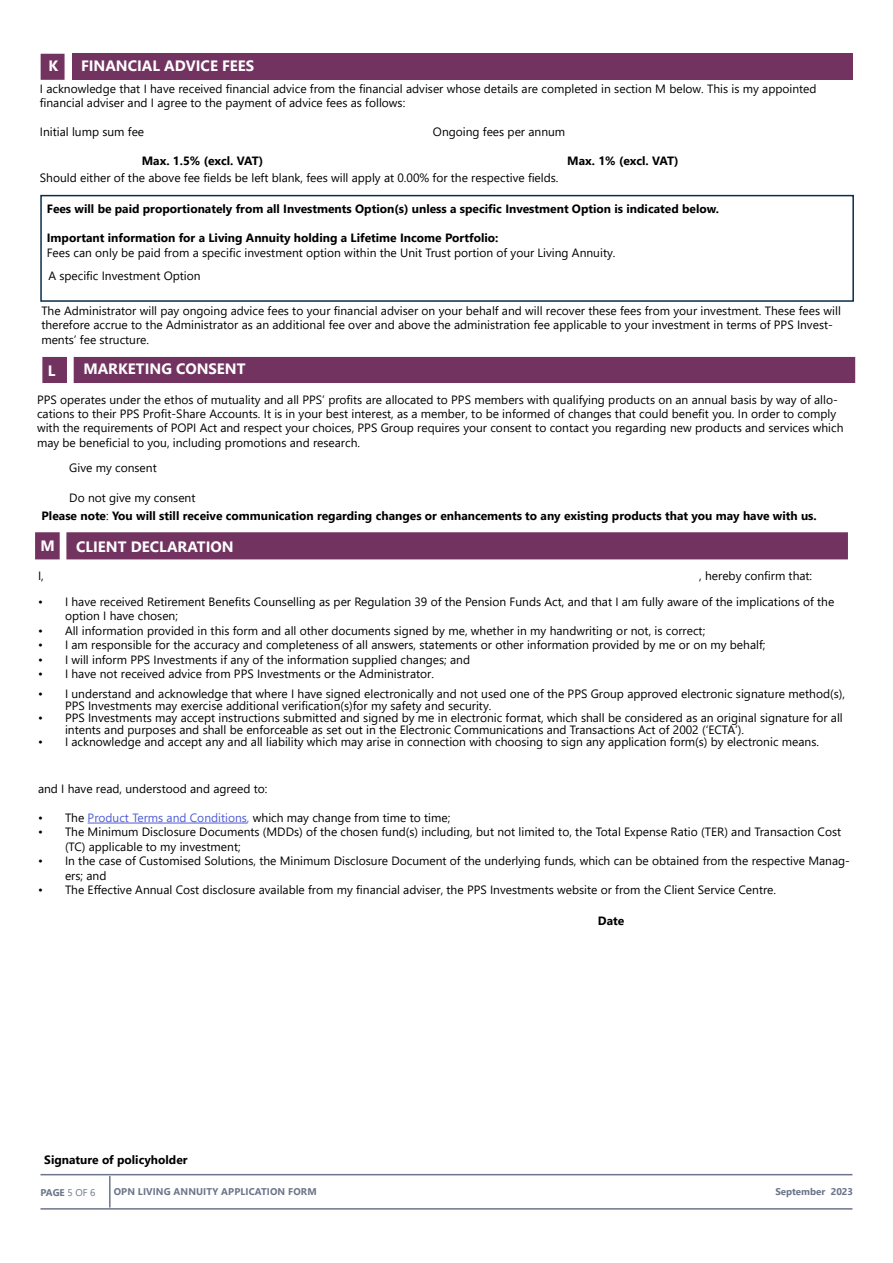
<style>
.page{position:relative;width:893px;height:1263px;background:#fff}
.page>*{position:absolute;margin:0;border:0;box-sizing:border-box;transform-origin:0 0}
.t1{font:700 15px "Segoe UI";color:#fff}
.t2{font:12px/14.4px "Segoe UI";color:#000}
.t3{font:700 12px "Segoe UI";color:#000}
.t4{font:700 9.75px "Segoe UI";letter-spacing:.01em;color:#6c7589}
.s1{font-weight:400}
.s2{color:#4f5cd6}
</style>
<div class="page">
<hr style="left:109px;top:1176px;width:2px;height:31px;background:#6c7589">
<hr style="left:40px;top:1208px;width:812px;height:1px;background:#6c7589">
<hr style="left:40px;top:1174px;width:812px;height:1px;background:#6c7589">
<div style="left:41px;top:54px;width:24px;height:26px;background:#723360;border:2px solid #723360"></div>
<div style="left:72px;top:54px;width:780px;height:26px;background:#723360"></div>
<div style="left:40px;top:195px;width:814px;height:107px;border:2px solid #092d4b"></div>
<div style="left:42px;top:357px;width:25px;height:26px;background:#723360"></div>
<div style="left:74px;top:357px;width:781px;height:26px;background:#723360"></div>
<div style="left:35px;top:532px;width:25px;height:27px;background:#723360;border:2px solid #723360"></div>
<div style="left:66px;top:532px;width:782px;height:27px;background:#723360;border:2px solid #723360"></div>
<hr style="left:88px;top:823px;width:159px;height:1px;background:#4f5cd6">
<p class="t1" style="left:48px;top:52px;width:11px">K</p>
<p class="t1" style="left:81px;top:52px;width:175px">FINANCIAL ADVICE FEES</p>
<p class="t2" style="left:40px;top:80px;width:778px">I acknowledge that I have received financial advice from the financial adviser whose details are completed in section M below. This is my appointed</p>
<p class="t2" style="left:40px;top:95px;width:367px">financial adviser and I agree to the payment of advice fees as follows:</p>
<p class="t2" style="left:40px;top:123px;width:106px">Initial lump sum fee</p>
<p class="t2" style="left:433px;top:123px;width:134px">Ongoing fees per annum</p>
<p class="t3" style="left:142px;top:149px;width:123px">Max. 1.5% (excl. VAT)</p>
<p class="t3" style="left:567px;top:149px;width:113px">Max. 1% (excl. VAT)</p>
<p class="t3" style="left:47px;top:198px;width:674px">Fees will be paid proportionately from all Investments Option(s) unless a specific Investment Option is indicated below.</p>
<p class="t3" style="left:47px;top:227px;width:453px">Important information for a Living Annuity holding a Lifetime Income Portfolio:</p>
<p class="t2" style="left:47px;top:244px;width:570px">Fees can only be paid from a specific investment option within the Unit Trust portion of your Living Annuity.</p>
<p class="t2" style="left:48px;top:267px;width:154px">A specific Investment Option</p>
<p class="t2" style="left:41px;top:302px;width:801px">The Administrator will pay ongoing advice fees to your financial adviser on your behalf and will recover these fees from your investment. These fees will therefore accrue to the Administrator as an additional fee over and above the administration fee applicable to your investment in terms of PPS Invest&shy;ments’ fee structure.</p>
<p class="t1" style="left:48px;top:356px;width:9px">L</p>
<p class="t1" style="left:83px;top:355px;width:164px">MARKETING CONSENT</p>
<p class="t2" style="left:37px;top:391px;width:808px">PPS operates under the ethos of mutuality and all PPS’ profits are allocated to PPS members with qualifying products on an annual basis by way of allo&shy;cations to their PPS Profit-Share Accounts. It is in your best interest, as a member, to be informed of changes that could benefit you. In order to comply with the requirements of POPI Act and respect your choices, PPS Group requires your consent to contact you regarding new products and services which may be beneficial to you, including promotions and research.</p>
<p class="t2" style="left:69px;top:459px;width:89px">Give my consent</p>
<p class="t2" style="left:69px;top:489px;width:128px">Do not give my consent</p>
<p class="t3" style="left:42px;top:504px;width:777px">Please note<span class="s1">:</span> You will still receive communication regarding changes or enhancements to any existing products that you may have with us.</p>
<p class="t2" style="left:40px;top:170px;width:520px">Should either of the above fee fields be left blank, fees will apply at 0.00% for the respective fields.</p>
<p class="t1" style="left:41px;top:532px;width:16px">M</p>
<p class="t1" style="left:76px;top:533px;width:159px">CLIENT DECLARATION</p>
<p class="t2" style="left:38px;top:567px;width:7px">I,</p>
<p class="t2" style="left:699px;top:567px;width:115px">, hereby confirm that:</p>
<p class="t2" style="left:65px;top:593px;width:771px;text-indent:-27px">• I have received Retirement Benefits Counselling as per Regulation 39 of the Pension Funds Act, and that I am fully aware of the implications of the option I have chosen;</p>
<p class="t2" style="left:38px;top:622px;width:669px">• All information provided in this form and all other documents signed by me, whether in my handwriting or not, is correct;</p>
<p class="t2" style="left:38px;top:637px;width:729px">• I am responsible for the accuracy and completeness of all answers, statements or other information provided by me or on my behalf;</p>
<p class="t2" style="left:38px;top:651px;width:434px">• I will inform PPS Investments if any of the information supplied changes; and</p>
<p class="t2" style="left:38px;top:665px;width:398px">• I have not received advice from PPS Investments or the Administrator.</p>
<p class="t2" style="left:65px;top:687px;width:781px;line-height:12px;text-indent:-27px">• I understand and acknowledge that where I have signed electronically and not used one of the PPS Group approved electronic signature method(s),<br>PPS Investments may exercise additional verification(s)for my safety and security.</p>
<p class="t2" style="left:65px;top:711px;width:779px;line-height:12px;text-indent:-27px">• PPS Investments may accept instructions submitted and signed by me in electronic format, which shall be considered as an original signature for all intents and purposes and shall be enforceable as set out in the Electronic Communications and Transactions Act of 2002 (‘ECTA’).</p>
<p class="t2" style="left:38px;top:733px;width:782px">• I acknowledge and accept any and all liability which may arise in connection with choosing to sign any application form(s) by electronic means.</p>
<p class="t2" style="left:38px;top:781px;width:231px">and I have read, understood and agreed to:</p>
<p class="t2" style="left:38px;top:809px;width:414px">• The <span class="s2">Product Terms and Conditions,</span> which may change from time to time;</p>
<p class="t2" style="left:65px;top:824px;width:778px;text-indent:-27px">• The Minimum Disclosure Documents (MDDs) of the chosen fund(s) including, but not limited to, the Total Expense Ratio (TER) and Transaction Cost (TC) applicable to my investment;</p>
<p class="t2" style="left:65px;top:853px;width:786px;text-indent:-27px">• In the case of Customised Solutions, the Minimum Disclosure Document of the underlying funds, which can be obtained from the respective Manag&shy;ers; and</p>
<p class="t2" style="left:38px;top:881px;width:740px">• The Effective Annual Cost disclosure available from my financial adviser, the PPS Investments website or from the Client Service Centre.</p>
<p class="t3" style="left:44px;top:1149px;width:145px">Signature of policyholder</p>
<p class="t3" style="left:598px;top:910px;width:28px">Date</p>
<p class="t4" style="left:40px;top:1183px;width:56px">PAGE <span class="s1">5 OF 6</span></p>
<p class="t4" style="left:114px;top:1183px;width:204px">OPN LIVING ANNUITY APPLICATION FORM</p>
<p class="t4" style="left:775px;top:1183px;width:79px">September 2023</p>
</div>
